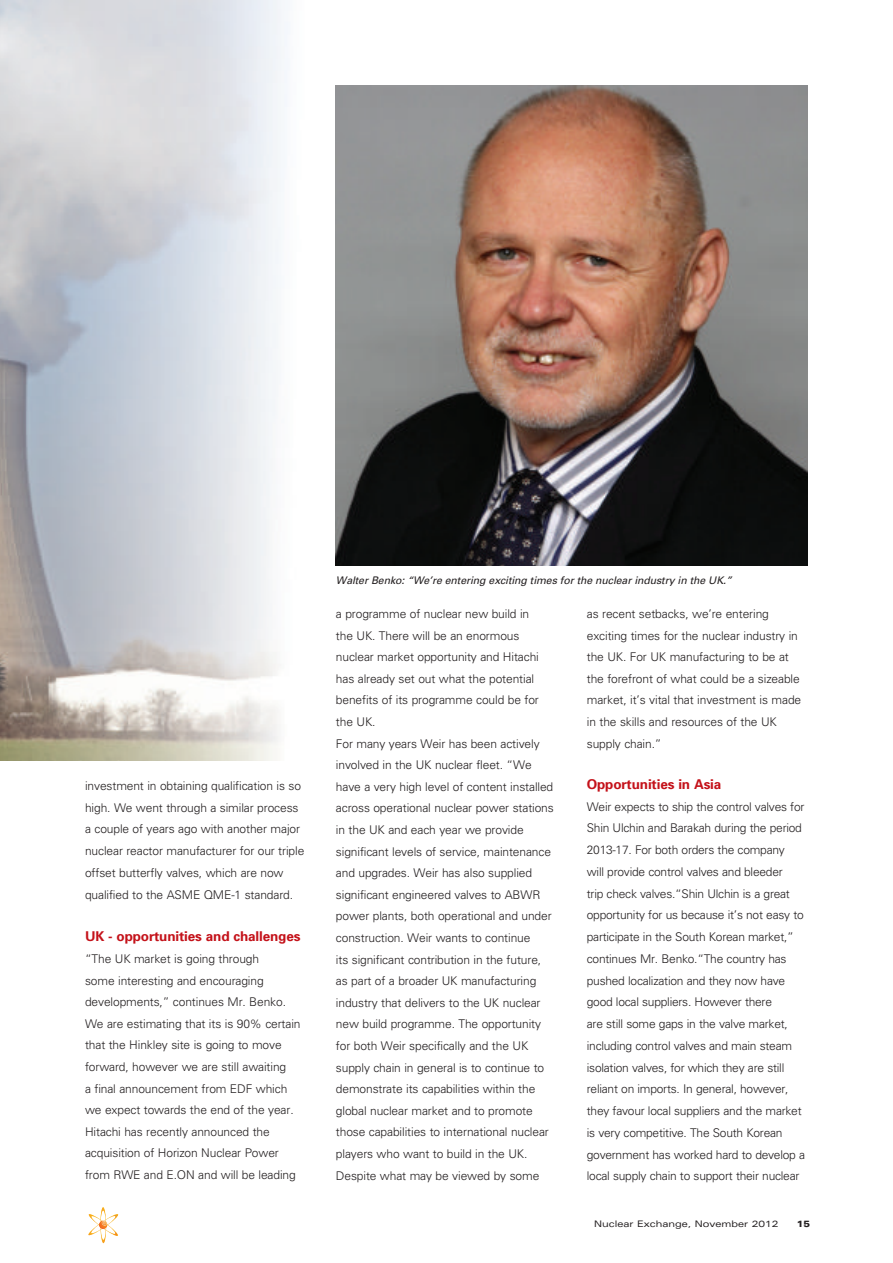
<style>
.page{position:relative;width:893px;height:1263px;background:#fff}
.page>*{position:absolute;margin:0;border:0;box-sizing:border-box;transform-origin:0 0}
.t1{font:700 13.5px "Univers";letter-spacing:-.01em;color:#c4121a}
.t2{font:300 12px/21.6px "Univers";letter-spacing:-.01em;color:#231f20}
.t3{font:italic 10.5px "Univers";letter-spacing:-.01em;color:#231f20}
.t4{font:expanded 9px "Univers";color:#231f20}
.t5{font:900 expanded 9px "Univers";color:#231f20}
</style>
<div class="page">
<svg style="left:88px;top:1207px;width:30px;height:36px"></svg>
<img style="left:0;top:0;width:288px;height:760px">
<img style="left:336px;top:85px;width:472px;height:480px">
<p class="t2" style="left:85px;top:776px;width:221px">investment in obtaining qualification is so high. We went through a similar process a couple of years ago with another major nuclear reactor manufacturer for our triple offset butterfly valves, which are now qualified to the ASME QME-1 standard.</p>
<p class="t1" style="left:85px;top:931px;width:217px">UK - opportunities and challenges</p>
<p class="t2" style="left:85px;top:949px;width:217px">“The UK market is going through<br>some interesting and encouraging developments,” continues Mr. Benko.<br>We are estimating that its is 90% certain that the Hinkley site is going to move forward, however we are still awaiting<br>a final announcement from EDF which we expect towards the end of the year.<br>Hitachi has recently announced the acquisition of Horizon Nuclear Power from RWE and E.ON and will be leading</p>
<p class="t3" style="left:336px;top:576px;width:397px">Walter Benko: “We’re entering exciting times for the nuclear industry in the UK.”</p>
<p class="t2" style="left:336px;top:604px;width:219px">a programme of nuclear new build in<br>the UK. There will be an enormous nuclear market opportunity and Hitachi has already set out what the potential benefits of its programme could be for the UK.<br>For many years Weir has been actively involved in the UK nuclear fleet. “We have a very high level of content installed across operational nuclear power stations in the UK and each year we provide significant levels of service, maintenance and upgrades. Weir has also supplied significant engineered valves to ABWR power plants, both operational and under construction. Weir wants to continue<br>its significant contribution in the future, as part of a broader UK manufacturing industry that delivers to the UK nuclear new build programme. The opportunity for both Weir specifically and the UK supply chain in general is to continue to demonstrate its capabilities within the global nuclear market and to promote those capabilities to international nuclear players who want to build in the UK.<br>Despite what may be viewed by some</p>
<p class="t2" style="left:587px;top:604px;width:216px">as recent setbacks, we’re entering exciting times for the nuclear industry in the UK. For UK manufacturing to be at the forefront of what could be a sizeable market, it’s vital that investment is made in the skills and resources of the UK supply chain.”</p>
<p class="t1" style="left:587px;top:779px;width:136px">Opportunities in Asia</p>
<p class="t2" style="left:587px;top:796px;width:220px">Weir expects to ship the control valves for Shin Ulchin and Barakah during the period 2013-17. For both orders the company will provide control valves and bleeder<br>trip check valves.“Shin Ulchin is a great opportunity for us because it’s not easy to participate in the South Korean market,” continues Mr. Benko.“The country has pushed localization and they now have good local suppliers. However there<br>are still some gaps in the valve market, including control valves and main steam isolation valves, for which they are still reliant on imports. In general, however, they favour local suppliers and the market is very competitive. The South Korean government has worked hard to develop a local supply chain to support their nuclear</p>
<p class="t4" style="left:594px;top:1220px;width:186px">Nuclear Exchange, November 2012</p>
<p class="t5" style="left:797px;top:1220px;width:15px">15</p>
</div>
